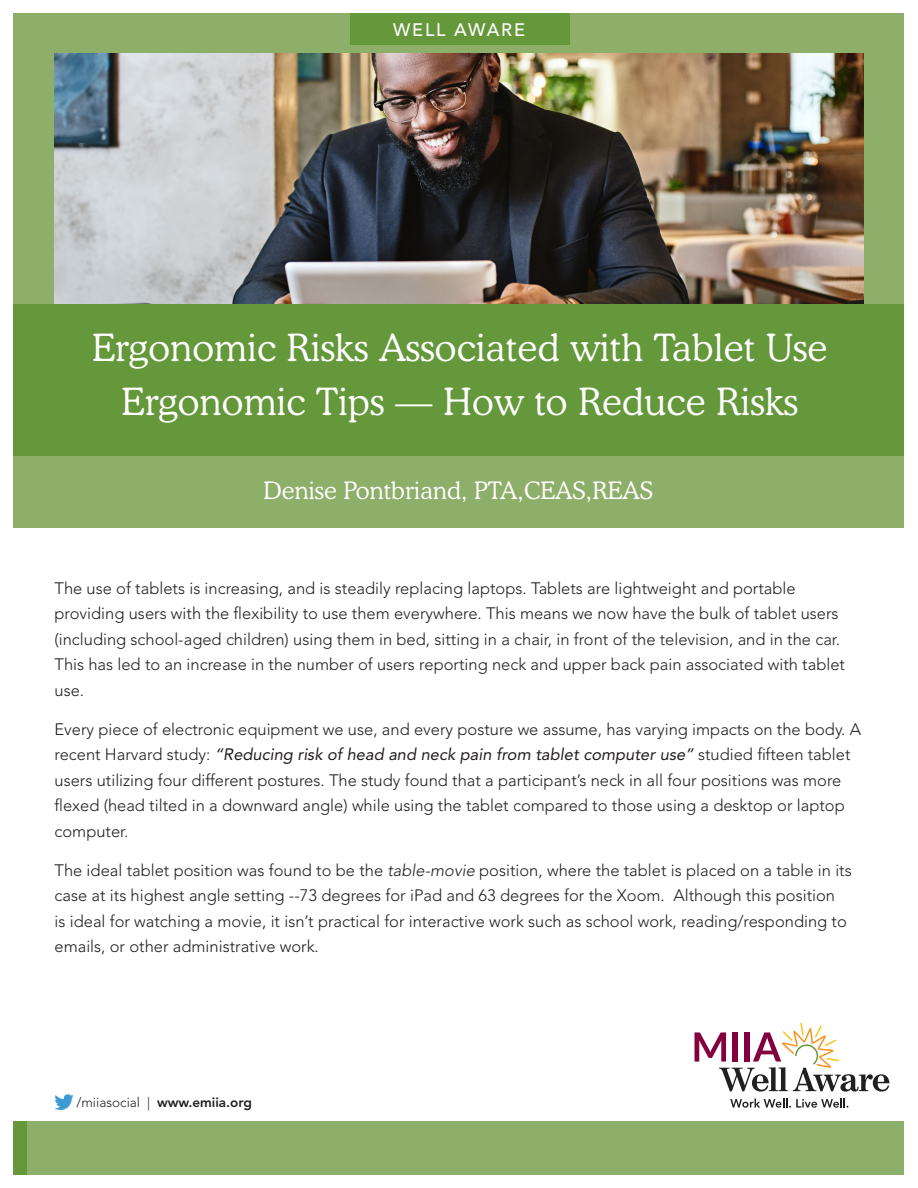
<style>
.page{position:relative;width:918px;height:1188px;background:#fff}
.page>*{position:absolute;margin:0;border:0;box-sizing:border-box;transform-origin:0 0}
.t1{font:300 37.5px "Cooper BT";letter-spacing:.01em;color:#fff}
.t2{font:300 24px "Cooper BT";letter-spacing:.005em;color:#fff}
.t3{font:500 18px "Avenir LT Std";letter-spacing:.1em;color:#fff}
.t4{font:300 16.5px/25.5px "Avenir LT Std";color:#231f20}
.t5{font:800 13.5px "Avenir LT Std";color:#231f20}
.s1{font-weight:400;font-style:italic}
.s2{font-style:italic}
.s3{font-weight:300}
</style>
<div class="page">
<svg style="left:54px;top:1094px;width:20px;height:16px"></svg>
<div style="left:14px;top:1121px;width:890px;height:53px;background:#8daf6a"></div>
<div style="left:14px;top:1121px;width:13px;height:53px;background:#65973b"></div>
<div style="left:14px;top:14px;width:890px;height:514px;background:#8daf6a"></div>
<img style="left:55px;top:54px;width:809px;height:250px">
<div style="left:14px;top:304px;width:890px;height:152px;background:#65973b"></div>
<div style="left:350px;top:14px;width:220px;height:31px;background:#65973b"></div>
<svg style="left:730px;top:1099px;width:118px;height:9px"></svg>
<svg style="left:694px;top:1023px;width:196px;height:69px"></svg>
<p class="t3" style="left:393px;top:19px;width:133px">WELL AWARE</p>
<p class="t1" style="left:92px;top:325px;width:737px">Ergonomic Risks Associated with Tablet Use</p>
<p class="t1" style="left:122px;top:379px;width:678px">Ergonomic Tips — How to Reduce Risks</p>
<p class="t2" style="left:264px;top:476px;width:391px">Denise Pontbriand, PTA,CEAS,REAS</p>
<p class="t4" style="left:55px;top:575px;width:792px">The use of tablets is increasing, and is steadily replacing laptops. Tablets are lightweight and portable providing users with the flexibility to use them everywhere. This means we now have the bulk of tablet users (including school-aged children) using them in bed, sitting in a chair, in front of the television, and in the car.<br>This has led to an increase in the number of users reporting neck and upper back pain associated with tablet use.</p>
<p class="t4" style="left:55px;top:716px;width:808px">Every piece of electronic equipment we use, and every posture we assume, has varying impacts on the body. A recent Harvard study: <span class="s1">“Reducing risk of head and neck pain from tablet computer use”</span> studied fifteen tablet users utilizing four different postures. The study found that a participant’s neck in all four positions was more flexed (head tilted in a downward angle) while using the tablet compared to those using a desktop or laptop computer.</p>
<p class="t4" style="left:55px;top:857px;width:799px">The ideal tablet position was found to be the <span class="s2">table-movie</span> position, where the tablet is placed on a table in its case at its highest angle setting --73 degrees for iPad and 63 degrees for the Xoom. Although this position<br>is ideal for watching a movie, it isn’t practical for interactive work such as school work, reading/responding to emails, or other administrative work.</p>
<p class="t5" style="left:76px;top:1095px;width:177px"><span class="s3">/miiasocial |</span> www.emiia.org</p>
</div>
